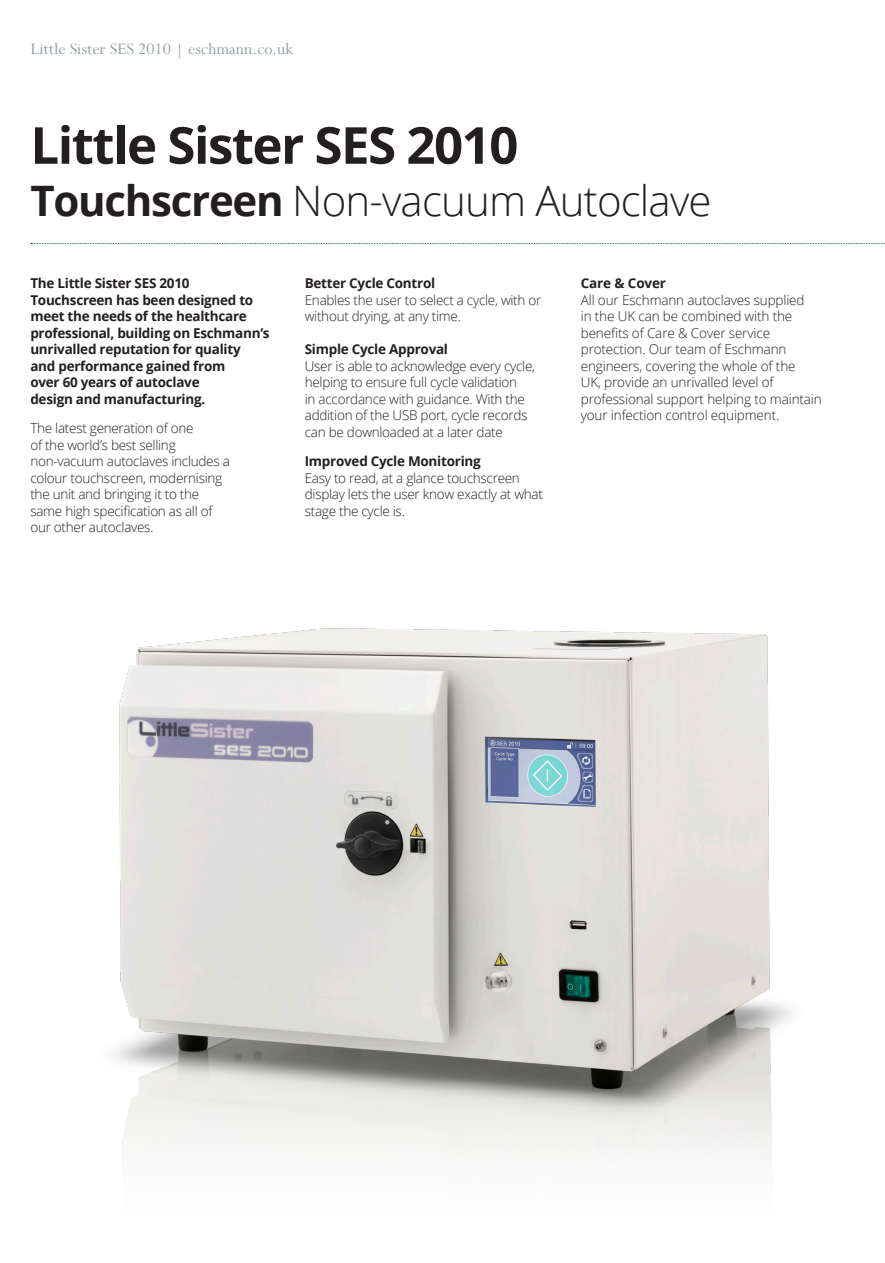
<style>
.page{position:relative;width:885px;height:1263px;background:#fff}
.page>*{position:absolute;margin:0;border:0;box-sizing:border-box;transform-origin:0 0}
.t1{font:700 51px "Open Sans";letter-spacing:-.03em;color:#231f20}
.t2{font:300 42px "Open Sans";letter-spacing:-.02em;color:#231f20}
.t3{font:18px "Perpetua";color:#96a0a4}
.t4{font:300 13.5px/16.5px "Open Sans";letter-spacing:-.02em;color:#231f20}
.t5{font:700 13.5px/16.5px "Open Sans";letter-spacing:-.02em;color:#231f20}
.s1{font-weight:700}
</style>
<div class="page">
<svg style="left:31px;top:243px;width:854px;height:1px"></svg>
<img style="left:114px;top:628px;width:678px;height:530px">
<p class="t3" style="left:30px;top:37px;width:264px">Little Sister SES 2010 | eschmann.co.uk</p>
<p class="t1" style="left:30px;top:109px;width:489px">Little Sister SES 2010</p>
<p class="t2" style="left:30px;top:172px;width:682px"><span class="s1">Touchscreen</span> Non-vacuum Autoclave</p>
<p class="t5" style="left:30px;top:275px;width:241px">The Little Sister SES 2010<br>Touchscreen has been designed to meet the needs of the healthcare professional, building on Eschmann’s unrivalled reputation for quality<br>and performance gained from<br>over 60 years of autoclave<br>design and manufacturing.</p>
<p class="t4" style="left:30px;top:420px;width:201px">The latest generation of one<br>of the world’s best selling non-vacuum autoclaves includes a colour touchscreen, modernising the unit and bringing it to the same high specification as all of our other autoclaves.</p>
<p class="t5" style="left:305px;top:275px;width:132px">Better Cycle Control</p>
<p class="t4" style="left:305px;top:291px;width:238px">Enables the user to select a cycle, with or without drying, at any time.</p>
<p class="t5" style="left:305px;top:341px;width:145px">Simple Cycle Approval</p>
<p class="t4" style="left:305px;top:357px;width:232px">User is able to acknowledge every cycle, helping to ensure full cycle validation<br>in accordance with guidance. With the addition of the USB port, cycle records can be downloaded at a later date</p>
<p class="t4" style="left:305px;top:453px;width:240px"><span class="s1">Improved Cycle Monitoring<br></span>Easy to read, at a glance touchscreen display lets the user know exactly at what stage the cycle is.</p>
<p class="t4" style="left:580px;top:275px;width:242px"><span class="s1">Care &amp; Cover<br></span>All our Eschmann autoclaves supplied<br>in the UK can be combined with the benefits of Care &amp; Cover service protection. Our team of Eschmann engineers, covering the whole of the<br>UK, provide an unrivalled level of professional support helping to maintain your infection control equipment.</p>
</div>
